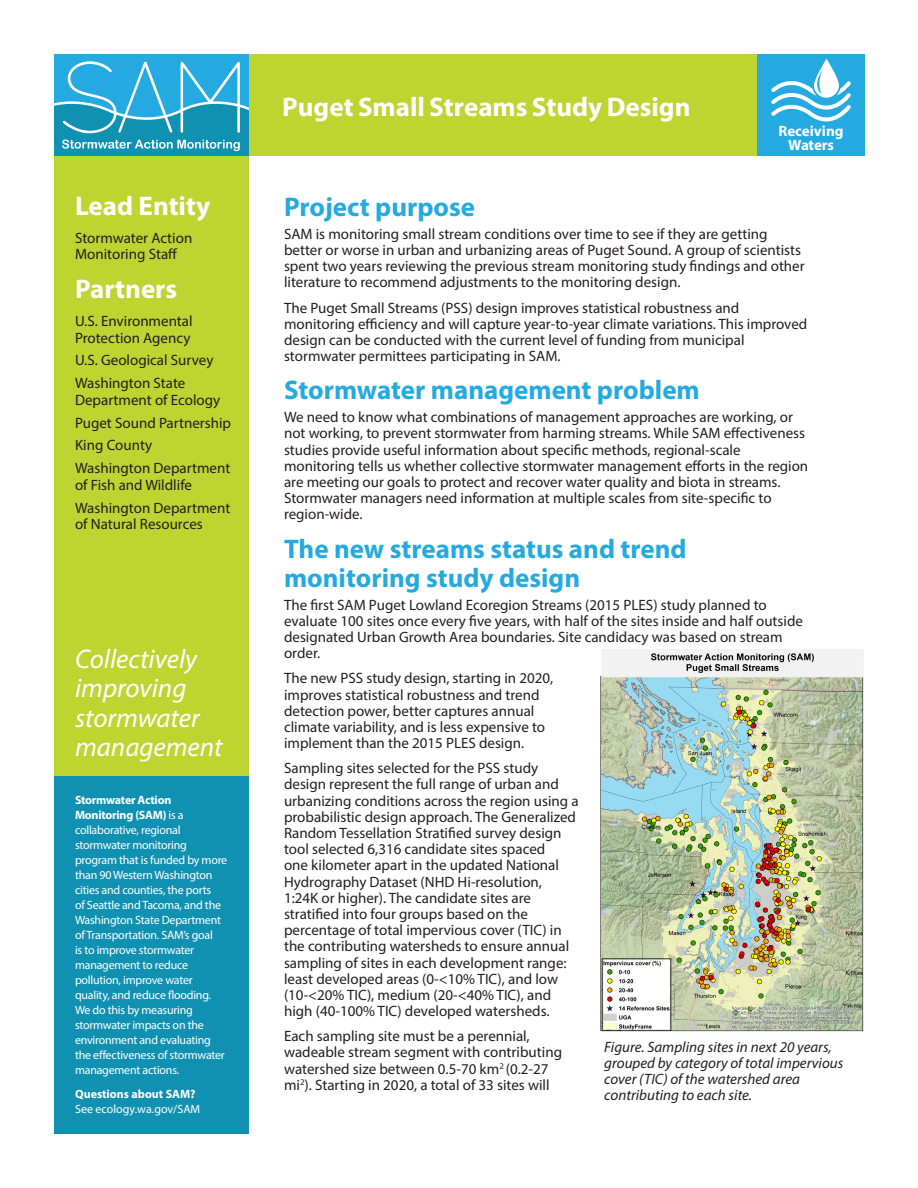
<style>
.page{position:relative;width:918px;height:1188px;background:#fff}
.page>*{position:absolute;margin:0;border:0;box-sizing:border-box;transform-origin:0 0}
.p1{font:700 27px/29.1px "Myriad Pro";color:#24aae1}
.Default{font:700 27px "Myriad Pro";color:#fff}
.t1{font:italic 27px/29.1px "Myriad Pro";color:#fff}
.p2{font:15px/16.2px "Myriad Pro";color:#231f20}
.t2{font:italic 15px/16.2px "Myriad Pro";color:#231f20}
.t3{font:700 15px/13.5px "Myriad Pro";color:#fff;text-align:center}
.t4{font:12px/15px "Myriad Pro";letter-spacing:-.02em;color:#fff}
.t5{font:12px/15px "Myriad Pro";color:#fff}
.s1{font-weight:700}
</style>
<div class="page">
<div style="left:243px;top:54px;width:622px;height:102px;background:#bcd531"></div>
<div style="left:55px;top:139px;width:194px;height:995px;background:#bcd531"></div>
<div style="left:55px;top:54px;width:194px;height:95px;background:#24aae1"></div>
<svg style="left:55px;top:61px;width:194px;height:95px"></svg>
<div style="left:55px;top:777px;width:194px;height:357px;background:#1191b2"></div>
<img style="left:600px;top:649px;width:264px;height:383px">
<div style="left:757px;top:54px;width:108px;height:102px;background:#24aae1"></div>
<svg style="left:771px;top:59px;width:80px;height:62px"></svg>
<p class="Default" style="left:75px;top:188px;width:137px">Lead Entity</p>
<p class="p2" style="left:75px;top:229px;width:119px">Stormwater Action<br>Monitoring Staff</p>
<p class="Default" style="left:75px;top:271px;width:104px">Partners</p>
<p class="p2" style="left:75px;top:313px;width:119px">U.S. Environmental<br>Protection Agency</p>
<p class="p2" style="left:75px;top:352px;width:140px">U.S. Geological Survey</p>
<p class="p2" style="left:75px;top:375px;width:147px">Washington State<br>Department of Ecology</p>
<p class="p2" style="left:75px;top:414px;width:158px">Puget Sound Partnership</p>
<p class="p2" style="left:75px;top:437px;width:79px">King County</p>
<p class="p2" style="left:75px;top:460px;width:157px">Washington Department of Fish and Wildlife</p>
<p class="p2" style="left:75px;top:499px;width:157px">Washington Department of Natural Resources</p>
<p class="t1" style="left:75px;top:644px;width:149px">Collectively improving stormwater management</p>
<p class="t4" style="left:75px;top:793px;width:154px"><span class="s1">Stormwater Action<br>Monitoring (SAM)</span> is a collaborative, regional stormwater monitoring program that is funded by more than 90 Western Washington cities and counties, the ports<br>of Seattle and Tacoma, and the<br>Washington State Department of Transportation. SAM’s goal<br>is to improve stormwater management to reduce pollution, improve water quality, and reduce flooding.<br>We do this by measuring stormwater impacts on the environment and evaluating the effectiveness of stormwater management actions.</p>
<p class="t5" style="left:75px;top:1087px;width:127px"><span class="s1">Questions about SAM?<br></span>See ecology.wa.gov/SAM</p>
<p class="Default" style="left:282px;top:89px;width:410px">Puget Small Streams Study Design</p>
<p class="t3" style="left:778px;top:124px;width:67px">Receiving<br>Waters</p>
<p class="p1" style="left:284px;top:191px;width:193px">Project purpose</p>
<p class="p2" style="left:284px;top:226px;width:522px">SAM is monitoring small stream conditions over time to see if they are getting better or worse in urban and urbanizing areas of Puget Sound. A group of scientists spent two years reviewing the previous stream monitoring study findings and other literature to recommend adjustments to the monitoring design.</p>
<p class="p2" style="left:284px;top:299px;width:525px">The Puget Small Streams (PSS) design improves statistical robustness and monitoring efficiency and will capture year-to-year climate variations. This improved design can be conducted with the current level of funding from municipal stormwater permittees participating in SAM.</p>
<p class="p1" style="left:284px;top:375px;width:417px">Stormwater management problem</p>
<p class="p2" style="left:284px;top:409px;width:526px">We need to know what combinations of management approaches are working, or not working, to prevent stormwater from harming streams. While SAM effectiveness studies provide useful information about specific methods, regional-scale monitoring tells us whether collective stormwater management efforts in the region are meeting our goals to protect and recover water quality and biota in streams.<br>Stormwater managers need information at multiple scales from site-specific to region-wide.</p>
<p class="p1" style="left:284px;top:533px;width:404px">The new streams status and trend monitoring study design</p>
<p class="p2" style="left:284px;top:596px;width:520px">The first SAM Puget Lowland Ecoregion Streams (2015 PLES) study planned to evaluate 100 sites once every five years, with half of the sites inside and half outside designated Urban Growth Area boundaries. Site candidacy was based on stream order.</p>
<p class="p2" style="left:284px;top:670px;width:271px">The new PSS study design, starting in 2020, improves statistical robustness and trend detection power, better captures annual climate variability, and is less expensive to implement than the 2015 PLES design.</p>
<p class="p2" style="left:284px;top:760px;width:296px">Sampling sites selected for the PSS study design represent the full range of urban and urbanizing conditions across the region using a probabilistic design approach. The Generalized Random Tessellation Stratified survey design tool selected 6,316 candidate sites spaced<br>one kilometer apart in the updated National Hydrography Dataset (NHD Hi-resolution, 1:24K or higher). The candidate sites are stratified into four groups based on the percentage of total impervious cover (TIC) in the contributing watersheds to ensure annual sampling of sites in each development range: least developed areas (0-&lt;10% TIC), and low (10-&lt;20% TIC), medium (20-&lt;40% TIC), and high (40-100% TIC) developed watersheds.</p>
<p class="p2" style="left:284px;top:1028px;width:280px">Each sampling site must be a perennial, wadeable stream segment with contributing watershed size between 0.5-70 km<sup>2</sup> (0.2-27 mi<sup>2</sup>). Starting in 2020, a total of 33 sites will</p>
<p class="t2" style="left:604px;top:1038px;width:241px">Figure. Sampling sites in next 20 years, grouped by category of total impervious cover (TIC) of the watershed area contributing to each site.</p>
</div>
